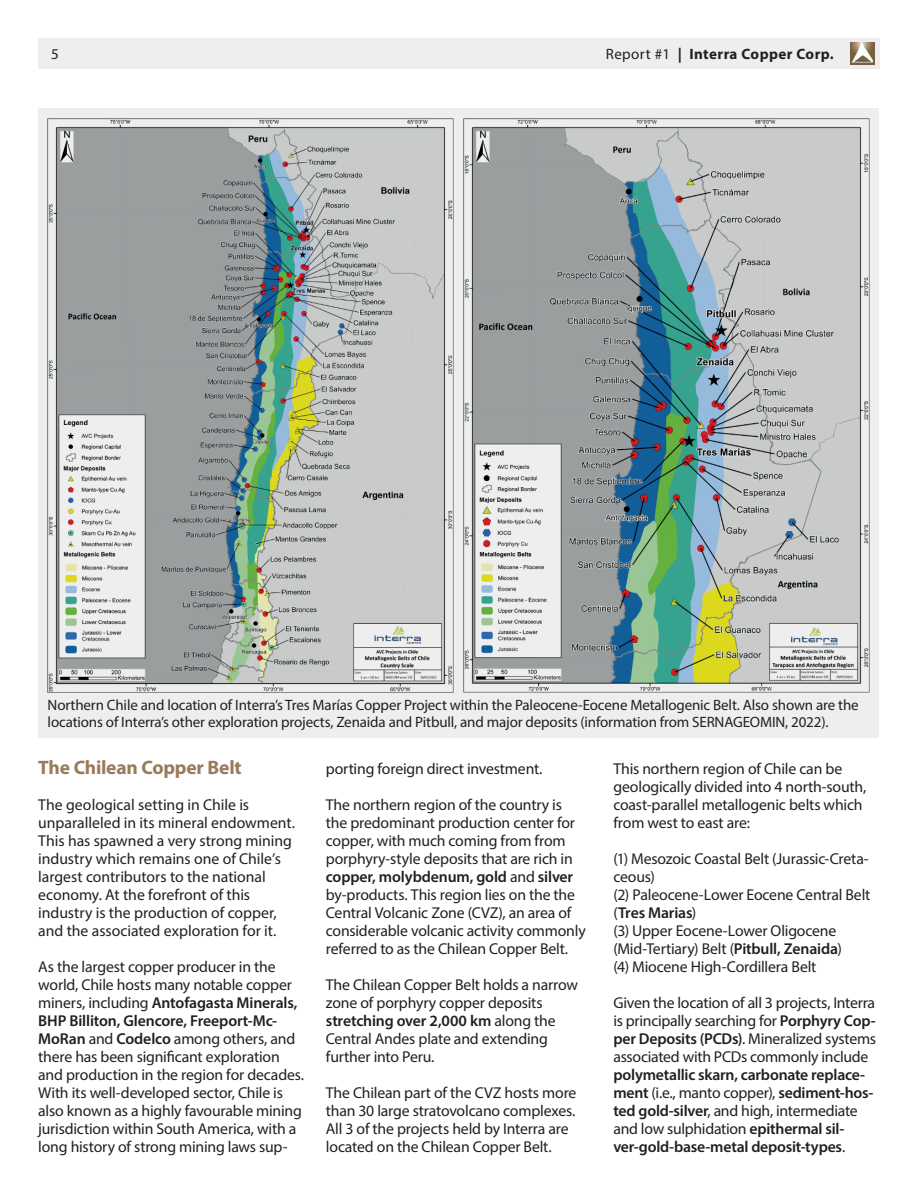
<style>
.page{position:relative;width:918px;height:1188px;background:#fff}
.page>*{position:absolute;margin:0;border:0;box-sizing:border-box;transform-origin:0 0}
.t1{font:700 19.5px "Myriad Pro";letter-spacing:-.01em;color:#987b5c}
.t2{font:15.75px/18px "Myriad Pro";letter-spacing:-.01em;color:#231f20}
.t3{font:600 15.75px/18px "Myriad Pro";letter-spacing:-.015em;color:#231f20}
.t4{font:15px/16.5px "Myriad Pro";letter-spacing:-.01em;color:#231f20}
.t5{font:700 15px "Myriad Pro";letter-spacing:.03em;color:#231f20}
.s1{font-weight:400}
.s2{font-weight:600}
</style>
<div class="page">
<div style="left:38px;top:38px;width:842px;height:31px;background:#eeeeef"></div>
<img style="left:851px;top:43px;width:23px;height:21px">
<div style="left:38px;top:108px;width:841px;height:630px;background:#eeeeef"></div>
<img style="left:48px;top:118px;width:405px;height:575px">
<img style="left:463px;top:118px;width:406px;height:575px">
<p class="t4" style="left:51px;top:46px;width:9px">5</p>
<p class="t5" style="left:606px;top:46px;width:229px"><span class="s1">Report #1</span> | Interra Copper Corp.</p>
<p class="t4" style="left:48px;top:697px;width:813px">Northern Chile and location of Interra’s Tres Marías Copper Project within the Paleocene-Eocene Metallogenic Belt. Also shown are the locations of Interra’s other exploration projects, Zenaida and Pitbull, and major deposits (information from SERNAGEOMIN, 2022).</p>
<p class="t1" style="left:38px;top:757px;width:205px">The Chilean Copper Belt</p>
<p class="t2" style="left:38px;top:795px;width:258px">The geological setting in Chile is unparalleled in its mineral endowment.<br>This has spawned a very strong mining industry which remains one of Chile’s largest contributors to the national economy. At the forefront of this industry is the production of copper, and the associated exploration for it.</p>
<p class="t2" style="left:38px;top:957px;width:267px">As the largest copper producer in the world, Chile hosts many notable copper miners, including <span class="s2">Antofagasta Minerals, BHP Billiton, Glencore, Freeport-Mc-MoRan</span> and <span class="s2">Codelco</span> among others, and there has been significant exploration and production in the region for decades.<br>With its well-developed sector, Chile is also known as a highly favourable mining jurisdiction within South America, with a long history of strong mining laws sup-</p>
<p class="t2" style="left:326px;top:760px;width:218px">porting foreign direct investment.</p>
<p class="t2" style="left:326px;top:796px;width:261px">The northern region of the country is the predominant production center for copper, with much coming from from porphyry-style deposits that are rich in <span class="s2">copper, molybdenum, gold</span> and <span class="s2">silver </span>by-products. This region lies on the the Central Volcanic Zone (CVZ), an area of considerable volcanic activity commonly referred to as the Chilean Copper Belt.</p>
<p class="t2" style="left:326px;top:976px;width:254px">The Chilean Copper Belt holds a narrow zone of porphyry copper deposits <span class="s2">stretching over 2,000 km</span> along the<br>Central Andes plate and extending further into Peru.</p>
<p class="t2" style="left:326px;top:1084px;width:252px">The Chilean part of the CVZ hosts more than 30 large stratovolcano complexes.<br>All 3 of the projects held by Interra are located on the Chilean Copper Belt.</p>
<p class="t2" style="left:613px;top:760px;width:254px">This northern region of Chile can be geologically divided into 4 north-south, coast-parallel metallogenic belts which from west to east are:</p>
<p class="t2" style="left:613px;top:850px;width:259px">(1) Mesozoic Coastal Belt (Jurassic-Creta&shy;ceous)<br>(2) Paleocene-Lower Eocene Central Belt (<span class="s2">Tres Marias</span>)<br>(3) Upper Eocene-Lower Oligocene (Mid-Tertiary) Belt (<span class="s2">Pitbull, Zenaida</span>)<br>(4) Miocene High-Cordillera Belt</p>
<p class="t2" style="left:613px;top:994px;width:264px;text-align:justify">Given the location of all 3 projects, Interra is principally searching for <span class="s2">Porphyry Cop&shy;per Deposits (PCDs)</span>. Mineralized systems associated with PCDs commonly include</p>
<p class="t3" style="left:613px;top:1065px;width:262px">polymetallic skarn, carbonate replace&shy;ment <span class="s1">(i.e., manto copper),</span> sediment-hos&shy;ted gold-silver<span class="s1">, and high, intermediate and low sulphidation</span> epithermal sil&shy;ver-gold-base-metal deposit-types<span class="s1">.</span></p>
</div>
